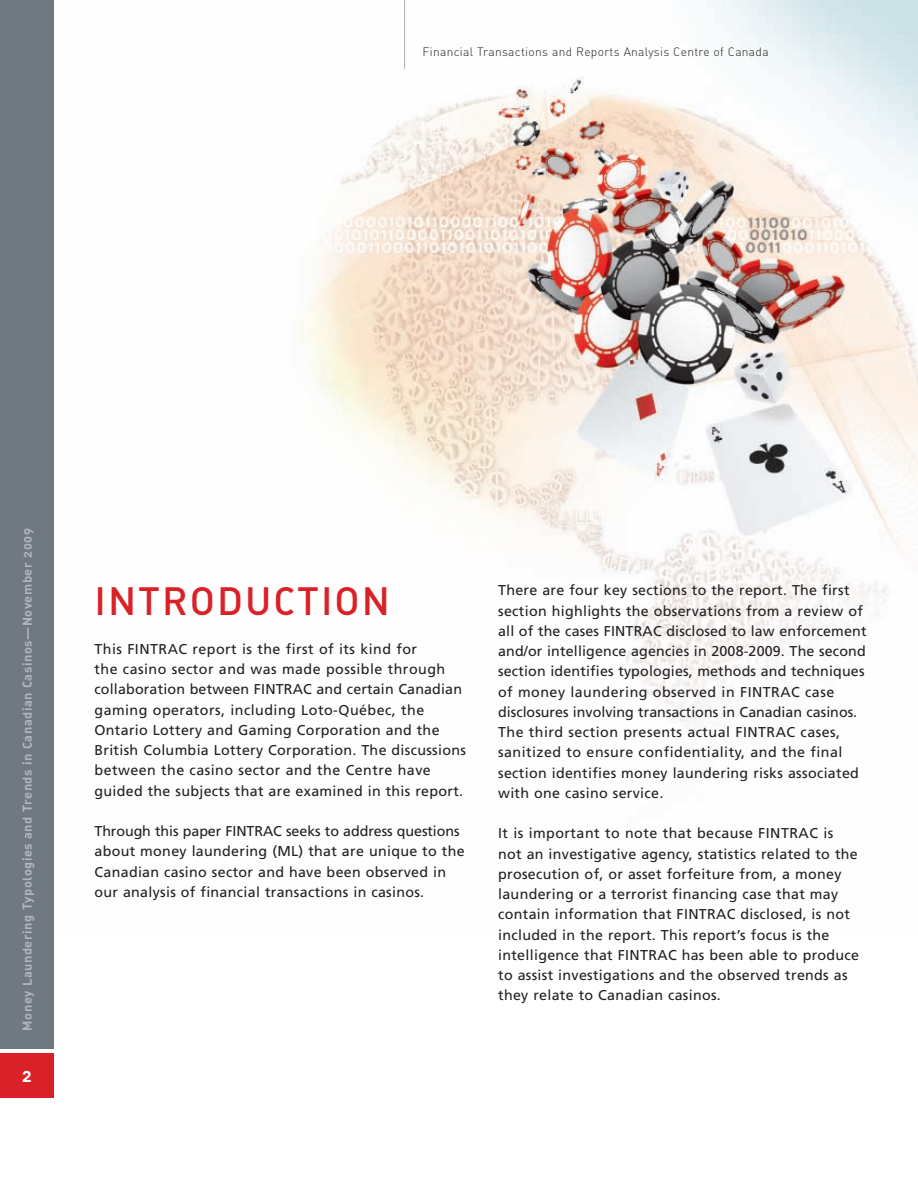
<style>
.page{position:relative;width:918px;height:1188px;background:#fff}
.page>*{position:absolute;margin:0;border:0;box-sizing:border-box;transform-origin:0 0}
.t1{font:39px "DIN Medium Alternate";letter-spacing:.055em;color:#da2128}
.t2{font:18px "DIN Bold Alternate";color:#fff}
.t3{font:14.25px/20.2px "Frutiger";letter-spacing:.02em;color:#231f20}
.t4{font:12.75px "DIN Bold Alternate";letter-spacing:.045em;color:#b0b6bd}
.t5{font:12px "DIN Light Alternate";letter-spacing:.025em;color:#231f20}
</style>
<div class="page">
<img style="left:306px;top:0;width:612px;height:727px">
<div style="left:0;top:1053px;width:54px;height:45px;background:#da2128"></div>
<div style="left:0;top:0;width:54px;height:1049px;background:#707881"></div>
<hr style="left:404px;top:0;width:1px;height:69px;background:#aeafb3">
<p class="t5" style="left:423px;top:45px;width:348px">Financial Transactions and Reports Analysis Centre of Canada</p>
<p class="t4" style="left:20px;top:1030px;width:504px;rotate:-90deg">Money Laundering Typologies and Trends in Canadian Casinos—November 2009</p>
<p class="t2" style="left:22px;top:1065px;width:11px">2</p>
<h1 class="t1" style="left:94px;top:579px;width:297px">INTRODUCTION</h1>
<p class="t3" style="left:94px;top:640px;width:373px">This FINTRAC report is the first of its kind for<br>the casino sector and was made possible through collaboration between FINTRAC and certain Canadian gaming operators, including Loto-Québec, the Ontario Lottery and Gaming Corporation and the British Columbia Lottery Corporation. The discussions between the casino sector and the Centre have guided the subjects that are examined in this report.</p>
<p class="t3" style="left:94px;top:822px;width:372px">Through this paper FINTRAC seeks to address questions about money laundering (ML) that are unique to the Canadian casino sector and have been observed in our analysis of financial transactions in casinos.</p>
<p class="t3" style="left:498px;top:581px;width:370px">There are four key sections to the report. The first section highlights the observations from a review of all of the cases FINTRAC disclosed to law enforcement and/or intelligence agencies in 2008-2009. The second section identifies typologies, methods and techniques of money laundering observed in FINTRAC case disclosures involving transactions in Canadian casinos.<br>The third section presents actual FINTRAC cases, sanitized to ensure confidentiality, and the final section identifies money laundering risks associated with one casino service.</p>
<p class="t3" style="left:498px;top:824px;width:363px">It is important to note that because FINTRAC is not an investigative agency, statistics related to the prosecution of, or asset forfeiture from, a money laundering or a terrorist financing case that may contain information that FINTRAC disclosed, is not included in the report. This report’s focus is the intelligence that FINTRAC has been able to produce to assist investigations and the observed trends as they relate to Canadian casinos.</p>
</div>
